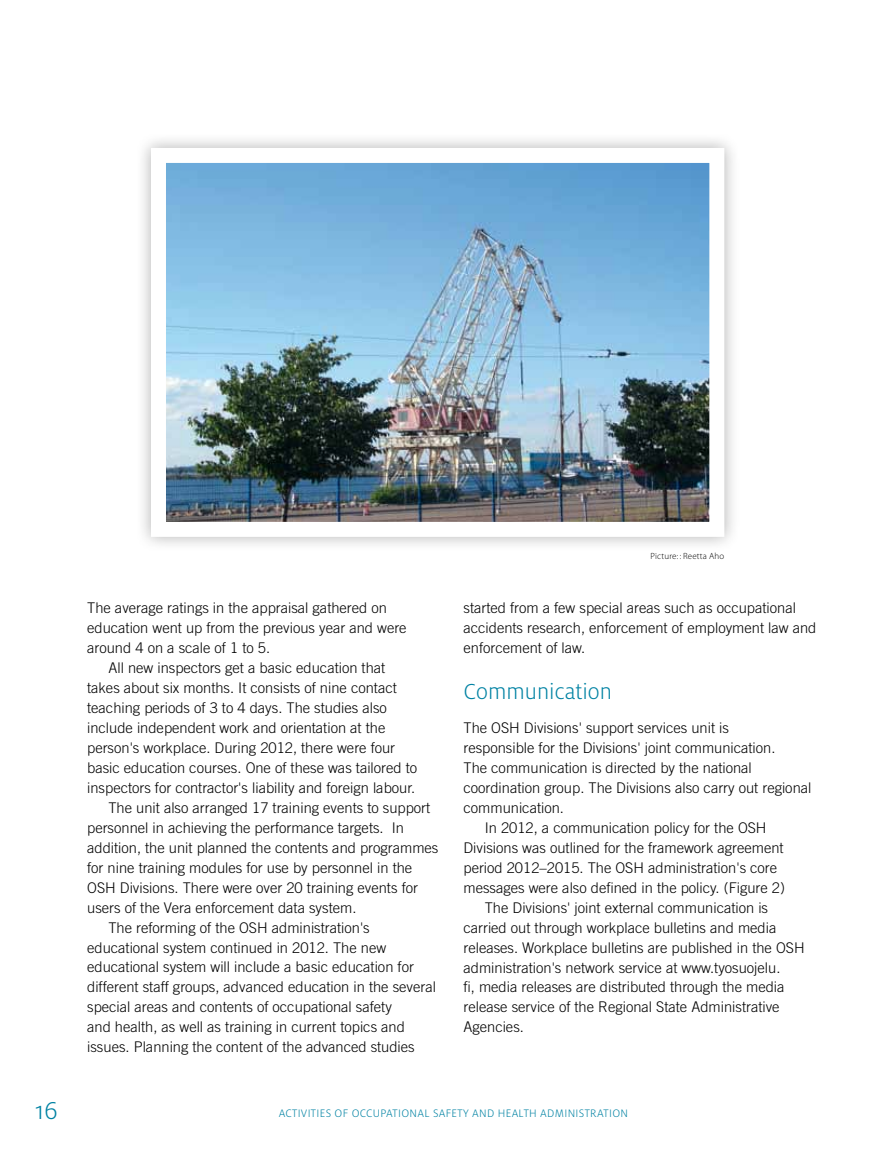
<style>
.page{position:relative;width:893px;height:1149px;background:#fff}
.page>*{position:absolute;margin:0;border:0;box-sizing:border-box;transform-origin:0 0}
.t1{font:300 27px "Milo Pro";color:#0082a3}
.t2{font:300 24px "Milo Pro";color:#0082a3}
.t3{font:300 14.7px/20px "Trade Gothic";color:#000}
.t4{font:300 12px "Milo Pro";letter-spacing:.025em;color:#0082a3}
.t5{font:9px "Myriad MM 215 600";letter-spacing:.015em;color:#000}
</style>
<div class="page">
<div style="left:135px;top:132px;width:605px;height:420px;background:#000;opacity:.3"></div>
<img style="left:167px;top:164px;width:541px;height:356px">
<p class="t3" style="left:87px;top:597px;width:321px">The average ratings in the appraisal gathered on education went up from the previous year and were around 4 on a scale of 1 to 5.</p>
<p class="t3" style="left:108px;top:657px;width:278px">All new inspectors get a basic education that</p>
<p class="t3" style="left:87px;top:677px;width:311px">takes about six months. It consists of nine contact</p>
<p class="t3" style="left:87px;top:697px;width:301px">teaching periods of 3 to 4 days. The studies also</p>
<p class="t3" style="left:87px;top:717px;width:300px">include independent work and orientation at the</p>
<p class="t3" style="left:87px;top:737px;width:309px">person's workplace. During 2012, there were four</p>
<p class="t3" style="left:87px;top:757px;width:331px">basic education courses. One of these was tailored to</p>
<p class="t3" style="left:87px;top:777px;width:330px">inspectors for contractor's liability and foreign labour.</p>
<p class="t3" style="left:108px;top:797px;width:323px">The unit also arranged 17 training events to support</p>
<p class="t3" style="left:87px;top:817px;width:318px">personnel in achieving the performance targets. In</p>
<p class="t3" style="left:87px;top:837px;width:353px">addition, the unit planned the contents and programmes</p>
<p class="t3" style="left:87px;top:857px;width:327px">for nine training modules for use by personnel in the</p>
<p class="t3" style="left:87px;top:876px;width:332px">OSH Divisions. There were over 20 training events for</p>
<p class="t3" style="left:87px;top:896px;width:271px">users of the Vera enforcement data system.</p>
<p class="t3" style="left:108px;top:916px;width:263px">The reforming of the OSH administration's</p>
<p class="t3" style="left:87px;top:936px;width:300px">educational system continued in 2012. The new</p>
<p class="t3" style="left:87px;top:956px;width:328px">educational system will include a basic education for</p>
<p class="t3" style="left:87px;top:976px;width:350px">different staff groups, advanced education in the several</p>
<p class="t3" style="left:87px;top:996px;width:306px">special areas and contents of occupational safety</p>
<p class="t3" style="left:87px;top:1016px;width:319px">and health, as well as training in current topics and</p>
<p class="t3" style="left:87px;top:1036px;width:329px">issues. Planning the content of the advanced studies</p>
<p class="t5" style="left:651px;top:551px;width:75px">Picture: : Reetta Aho</p>
<p class="t3" style="left:464px;top:597px;width:354px">started from a few special areas such as occupational accidents research, enforcement of employment law and enforcement of law.</p>
<h2 class="t2" style="left:464px;top:678px;width:150px">Communication</h2>
<p class="t3" style="left:464px;top:717px;width:267px">The OSH Divisions' support services unit is</p>
<p class="t3" style="left:464px;top:737px;width:313px">responsible for the Divisions' joint communication.</p>
<p class="t3" style="left:464px;top:757px;width:290px">The communication is directed by the national</p>
<p class="t3" style="left:464px;top:777px;width:349px">coordination group. The Divisions also carry out regional</p>
<p class="t3" style="left:464px;top:797px;width:102px">communication.</p>
<p class="t3" style="left:485px;top:817px;width:283px">In 2012, a communication policy for the OSH</p>
<p class="t3" style="left:464px;top:837px;width:322px">Divisions was outlined for the framework agreement</p>
<p class="t3" style="left:464px;top:857px;width:315px">period 2012–2015. The OSH administration's core</p>
<p class="t3" style="left:464px;top:876px;width:323px">messages were also defined in the policy. (Figure 2)</p>
<p class="t3" style="left:485px;top:896px;width:285px">The Divisions' joint external communication is</p>
<p class="t3" style="left:464px;top:916px;width:314px">carried out through workplace bulletins and media</p>
<p class="t3" style="left:464px;top:936px;width:343px">releases. Workplace bulletins are published in the OSH</p>
<p class="t3" style="left:464px;top:956px;width:318px">administration's network service at www.tyosuojelu.</p>
<p class="t3" style="left:464px;top:976px;width:322px">fi, media releases are distributed through the media</p>
<p class="t3" style="left:464px;top:996px;width:318px">release service of the Regional State Administrative</p>
<p class="t3" style="left:464px;top:1016px;width:62px">Agencies.</p>
<h1 class="t1" style="left:35px;top:1095px;width:24px">16</h1>
<p class="t4" style="left:279px;top:1106px;width:351px">ACTIVITIES OF OCCUPATIONAL SAFETY AND HEALTH ADMINISTRATION</p>
</div>
